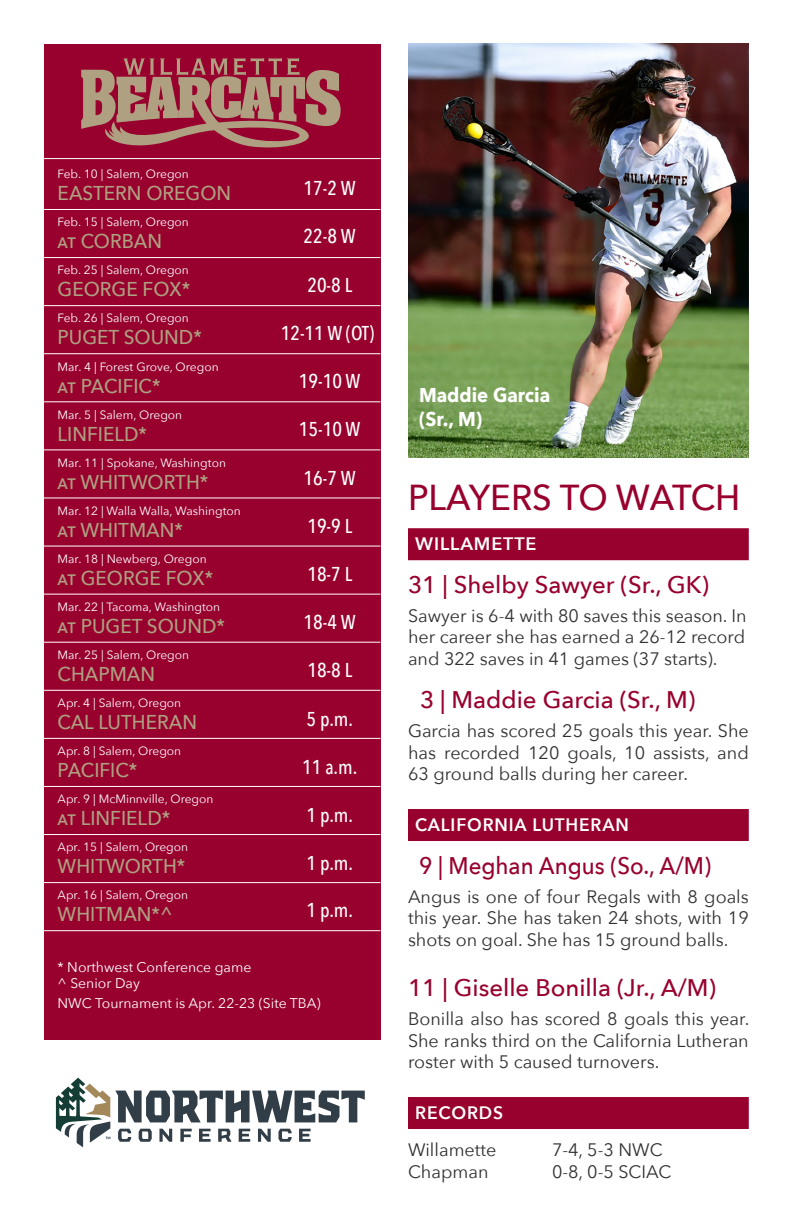
<style>
.page{position:relative;width:792px;height:1224px;background:#fff}
.page>*{position:absolute;margin:0;border:0;box-sizing:border-box;transform-origin:0 0}
.t1{font:500 36px "Avenir Next";color:#98012d;scale:.96 1}
.PTW__Name{font:500 24px "Avenir Next";color:#98012d}
.PTW__Name-2{font:500 24px "Avenir Next";color:#98012d;scale:.93 1}
.Schedule__Opponent{font:500 20px "Avenir Next";color:#aea081;scale:.95 1}
.Time{font:500 20px "Avenir Next Condensed";color:#fff}
.t2{font:700 20px/24px "Avenir Next";color:#fff;scale:.93 1}
.PTW__Details{font:18px/21.6px "Avenir Next";color:#312f30;text-align:justify}
.PTW__Name-3{font:18px/21.6px "Avenir Next";color:#312f30;text-align:justify}
.PTW__Title{font:600 18px "Avenir Next";letter-spacing:.05em;color:#fff;scale:.96 1}
.PTW__Title-2{font:600 18px "Avenir Next";letter-spacing:.05em;color:#fff}
.Schedule__Date{font:14px/16px "Avenir Next";color:#fff}
.Schedule__Date-2{font:12px "Avenir Next";color:#fff}
</style>
<div class="page">
<div style="left:44px;top:44px;width:336px;height:996px;background:#98012d"></div>
<hr style="left:43px;top:209px;width:337px;height:1px;background:#fff">
<hr style="left:43px;top:257px;width:337px;height:1px;background:#fff">
<hr style="left:43px;top:305px;width:337px;height:1px;background:#fff">
<hr style="left:43px;top:353px;width:337px;height:1px;background:#fff">
<hr style="left:43px;top:401px;width:337px;height:1px;background:#fff">
<hr style="left:43px;top:450px;width:337px;height:1px;background:#fff">
<hr style="left:43px;top:498px;width:337px;height:1px;background:#fff">
<hr style="left:43px;top:546px;width:337px;height:1px;background:#fff">
<hr style="left:43px;top:594px;width:337px;height:1px;background:#fff">
<hr style="left:43px;top:642px;width:337px;height:1px;background:#fff">
<hr style="left:43px;top:690px;width:337px;height:1px;background:#fff">
<hr style="left:43px;top:738px;width:337px;height:1px;background:#fff">
<hr style="left:43px;top:786px;width:337px;height:1px;background:#fff">
<hr style="left:43px;top:834px;width:337px;height:1px;background:#fff">
<hr style="left:43px;top:882px;width:337px;height:1px;background:#fff">
<hr style="left:43px;top:930px;width:337px;height:1px;background:#fff">
<img style="left:408px;top:43px;width:341px;height:415px">
<hr style="left:43px;top:158px;width:337px;height:1px;background:#fff">
<svg style="left:81px;top:58px;width:260px;height:89px"></svg>
<svg style="left:56px;top:1078px;width:309px;height:69px"></svg>
<div style="left:408px;top:528px;width:341px;height:32px;background:#98012d"></div>
<div style="left:408px;top:809px;width:341px;height:32px;background:#98012d"></div>
<div style="left:408px;top:1097px;width:341px;height:32px;background:#98012d"></div>
<p class="Schedule__Date-2" style="left:58px;top:164px;width:133px">Feb. 10 | Salem, Oregon</p>
<p class="Schedule__Opponent" style="left:58px;top:176px;width:184px">EASTERN OREGON</p>
<p class="Schedule__Date-2" style="left:58px;top:212px;width:133px">Feb. 15 | Salem, Oregon</p>
<p class="Schedule__Opponent" style="left:58px;top:224px;width:112px">at CORBAN</p>
<p class="Schedule__Date-2" style="left:58px;top:260px;width:133px">Feb. 25 | Salem, Oregon</p>
<p class="Schedule__Opponent" style="left:58px;top:272px;width:141px">GEORGE FOX*</p>
<p class="Schedule__Date-2" style="left:58px;top:308px;width:133px">Feb. 26 | Salem, Oregon</p>
<p class="Schedule__Opponent" style="left:58px;top:320px;width:153px">PUGET SOUND*</p>
<p class="Schedule__Date-2" style="left:58px;top:356px;width:163px">Mar. 4 | Forest Grove, Oregon</p>
<p class="Schedule__Opponent" style="left:58px;top:369px;width:110px">at PACIFIC*</p>
<p class="Schedule__Date-2" style="left:58px;top:404px;width:126px">Mar. 5 | Salem, Oregon</p>
<p class="Schedule__Opponent" style="left:58px;top:417px;width:96px">LINFIELD*</p>
<p class="Schedule__Date-2" style="left:58px;top:452px;width:170px">Mar. 11 | Spokane, Washington</p>
<p class="Schedule__Opponent" style="left:58px;top:465px;width:160px">at WHITWORTH*</p>
<p class="Schedule__Date-2" style="left:58px;top:500px;width:185px">Mar. 12 | Walla Walla, Washington</p>
<p class="Schedule__Opponent" style="left:58px;top:513px;width:134px">at WHITMAN*</p>
<p class="Schedule__Date-2" style="left:58px;top:549px;width:151px">Mar. 18 | Newberg, Oregon</p>
<p class="Schedule__Opponent" style="left:58px;top:561px;width:166px">at GEORGE FOX*</p>
<p class="Schedule__Date-2" style="left:58px;top:597px;width:164px">Mar. 22 | Tacoma, Washington</p>
<p class="Schedule__Opponent" style="left:58px;top:609px;width:178px">at PUGET SOUND*</p>
<p class="Schedule__Date-2" style="left:58px;top:645px;width:133px">Mar. 25 | Salem, Oregon</p>
<p class="Schedule__Opponent" style="left:58px;top:657px;width:104px">CHAPMAN</p>
<p class="Schedule__Date-2" style="left:58px;top:693px;width:125px">Apr. 4 | Salem, Oregon</p>
<p class="Schedule__Opponent" style="left:58px;top:705px;width:148px">CAL LUTHERAN</p>
<p class="Schedule__Date-2" style="left:58px;top:741px;width:125px">Apr. 8 | Salem, Oregon</p>
<p class="Schedule__Opponent" style="left:58px;top:753px;width:86px">PACIFIC*</p>
<p class="Schedule__Date-2" style="left:58px;top:789px;width:157px">Apr. 9 | McMinnville, Oregon</p>
<p class="Schedule__Opponent" style="left:58px;top:801px;width:120px">at LINFIELD*</p>
<p class="Schedule__Date-2" style="left:58px;top:837px;width:132px">Apr. 15 | Salem, Oregon</p>
<p class="Schedule__Opponent" style="left:58px;top:849px;width:136px">WHITWORTH*</p>
<p class="Schedule__Date-2" style="left:58px;top:885px;width:132px">Apr. 16 | Salem, Oregon</p>
<p class="Schedule__Opponent" style="left:58px;top:897px;width:123px">WHITMAN*^</p>
<p class="Schedule__Date" style="left:58px;top:958px;width:195px">* Northwest Conference game ^ Senior Day</p>
<p class="Schedule__Date" style="left:58px;top:994px;width:265px">NWC Tournament is Apr. 22-23 (Site TBA)</p>
<p class="Time" style="left:304px;top:176px;width:53px">17-2 W</p>
<p class="Time" style="left:304px;top:224px;width:53px">22-8 W</p>
<p class="Time" style="left:307px;top:273px;width:46px">20-8 L</p>
<p class="Time" style="left:281px;top:321px;width:95px">12-11 W (OT)</p>
<p class="Time" style="left:299px;top:369px;width:63px">19-10 W</p>
<p class="Time" style="left:299px;top:417px;width:63px">15-10 W</p>
<p class="Time" style="left:304px;top:465px;width:53px">16-7 W</p>
<p class="Time" style="left:307px;top:514px;width:46px">19-9 L</p>
<p class="Time" style="left:307px;top:562px;width:46px">18-7 L</p>
<p class="Time" style="left:304px;top:610px;width:53px">18-4 W</p>
<p class="Time" style="left:307px;top:658px;width:46px">18-8 L</p>
<p class="Time" style="left:307px;top:707px;width:48px">5 p.m.</p>
<p class="Time" style="left:302px;top:755px;width:57px">11 a.m.</p>
<p class="Time" style="left:307px;top:803px;width:48px">1 p.m.</p>
<p class="Time" style="left:307px;top:851px;width:48px">1 p.m.</p>
<p class="Time" style="left:307px;top:897px;width:48px">1 p.m.</p>
<p class="t2" style="left:419px;top:383px;width:143px">Maddie Garcia (Sr., M)</p>
<p class="t1" style="left:408px;top:467px;width:348px">PLAYERS TO WATCH</p>
<p class="PTW__Title-2" style="left:415px;top:528px;width:123px">WILLAMETTE</p>
<p class="PTW__Name" style="left:408px;top:564px;width:303px">31 | Shelby Sawyer (Sr., GK)</p>
<p class="PTW__Name-3" style="left:408px;top:604px;width:340px">Sawyer is 6-4 with 80 saves this season. In her career she has earned a 26-12 record and 322 saves in 41 games (37 starts).</p>
<p class="PTW__Name" style="left:420px;top:679px;width:277px">3 | Maddie Garcia (Sr., M)</p>
<p class="PTW__Details" style="left:408px;top:719px;width:342px">Garcia has scored 25 goals this year. She has recorded 120 goals, 10 assists, and 63 ground balls during her career.</p>
<p class="PTW__Title" style="left:415px;top:809px;width:224px">CALIFORNIA LUTHERAN</p>
<p class="PTW__Name-2" style="left:419px;top:845px;width:315px">9 | Meghan Angus (So., A/M)</p>
<p class="PTW__Details" style="left:408px;top:885px;width:342px">Angus is one of four Regals with 8 goals this year. She has taken 24 shots, with 19 shots on goal. She has 15 ground balls.</p>
<p class="PTW__Name" style="left:408px;top:967px;width:310px">11 | Giselle Bonilla (Jr., A/M)</p>
<p class="PTW__Details" style="left:408px;top:1007px;width:343px">Bonilla also has scored 8 goals this year.<br>She ranks third on the California Lutheran roster with 5 caused turnovers.</p>
<p class="PTW__Title-2" style="left:415px;top:1097px;width:89px">RECORDS</p>
<p class="PTW__Details" style="left:408px;top:1139px;width:90px">Willamette</p>
<p class="PTW__Details" style="left:552px;top:1139px;width:112px">7-4, 5-3 NWC</p>
<p class="PTW__Details" style="left:408px;top:1160px;width:82px">Chapman</p>
<p class="PTW__Details" style="left:552px;top:1160px;width:121px">0-8, 0-5 SCIAC</p>
</div>
